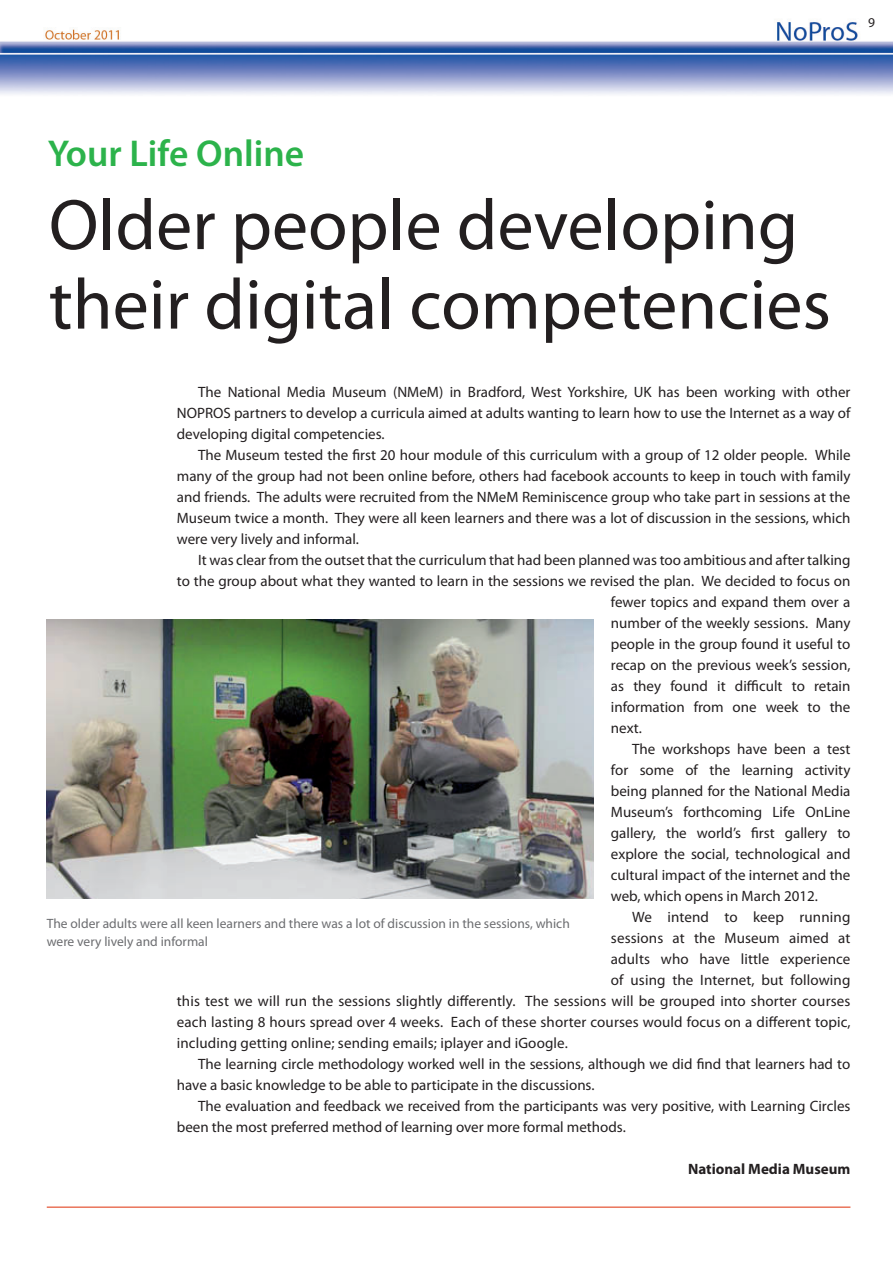
<style>
.page{position:relative;width:893px;height:1263px;background:#fff}
.page>*{position:absolute;margin:0;border:0;box-sizing:border-box;transform-origin:0 0}
.t1{font:72px/79.5px "Myriad Pro";color:#231f20}
.t2{font:600 37.5px "Myriad Pro";color:#2cb34b}
.t3{font:15px/21px "Myriad Pro";color:#231f20;text-align:justify}
.t4{font:700 15px "Myriad Pro";color:#231f20}
.t5{font:13.5px/18px "Myriad Pro";color:#6c6d70}
.t6{font:13.5px "Myriad Pro";color:#231f20}
</style>
<div class="page">
<img style="left:0;top:22px;width:893px;height:72px">
<hr style="left:47px;top:1206px;width:803px;height:2px;background:#e34624">
<img style="left:47px;top:619px;width:547px;height:279px">
<p class="t6" style="left:868px;top:14px;width:8px">9</p>
<h2 class="t2" style="left:48px;top:129px;width:258px">Your Life Online</h2>
<h1 class="t1" style="left:49px;top:184px;width:783px">Older people developing their digital competencies</h1>
<p class="t3" style="left:177px;top:381px;width:675px;text-indent:21px">The National Media Museum (NMeM) in Bradford, West Yorkshire, UK has been working with other NOPROS partners to develop a curricula aimed at adults wanting to learn how to use the Internet as a way of developing digital competencies.</p>
<p class="t3" style="left:177px;top:444px;width:675px;text-indent:21px">The Museum tested the first 20 hour module of this curriculum with a group of 12 older people. While many of the group had not been online before, others had facebook accounts to keep in touch with family and friends. The adults were recruited from the NMeM Reminiscence group who take part in sessions at the Museum twice a month. They were all keen learners and there was a lot of discussion in the sessions, which were very lively and informal.</p>
<p class="t3" style="left:198px;top:549px;width:654px">It was clear from the outset that the curriculum that had been planned was too ambitious and after talking</p>
<p class="t3" style="left:177px;top:570px;width:675px">to the group about what they wanted to learn in the sessions we revised the plan. We decided to focus on</p>
<p class="t3" style="left:611px;top:591px;width:241px">fewer topics and expand them over a</p>
<p class="t3" style="left:611px;top:612px;width:241px">number of the weekly sessions. Many</p>
<p class="t3" style="left:611px;top:633px;width:241px">people in the group found it useful to</p>
<p class="t3" style="left:611px;top:654px;width:241px">recap on the previous week’s session,</p>
<p class="t3" style="left:611px;top:675px;width:241px">as they found it difficult to retain</p>
<p class="t3" style="left:611px;top:696px;width:241px">information from one week to the</p>
<p class="t3" style="left:611px;top:717px;width:32px">next.</p>
<p class="t3" style="left:632px;top:738px;width:220px">The workshops have been a test</p>
<p class="t3" style="left:611px;top:759px;width:241px">for some of the learning activity</p>
<p class="t3" style="left:611px;top:780px;width:241px">being planned for the National Media</p>
<p class="t3" style="left:611px;top:801px;width:241px">Museum’s forthcoming Life OnLine</p>
<p class="t3" style="left:611px;top:822px;width:241px">gallery, the world’s first gallery to</p>
<p class="t3" style="left:611px;top:843px;width:241px">explore the social, technological and</p>
<p class="t3" style="left:611px;top:864px;width:241px">cultural impact of the internet and the</p>
<p class="t3" style="left:611px;top:885px;width:208px">web, which opens in March 2012.</p>
<p class="t3" style="left:632px;top:906px;width:220px">We intend to keep running</p>
<p class="t3" style="left:611px;top:927px;width:241px">sessions at the Museum aimed at</p>
<p class="t3" style="left:611px;top:948px;width:241px">adults who have little experience</p>
<p class="t3" style="left:611px;top:969px;width:241px">of using the Internet, but following</p>
<p class="t3" style="left:177px;top:990px;width:675px">this test we will run the sessions slightly differently. The sessions will be grouped into shorter courses</p>
<p class="t3" style="left:177px;top:1011px;width:675px">each lasting 8 hours spread over 4 weeks. Each of these shorter courses would focus on a different topic,</p>
<p class="t3" style="left:177px;top:1032px;width:393px">including getting online; sending emails; iplayer and iGoogle.</p>
<p class="t3" style="left:198px;top:1053px;width:654px">The learning circle methodology worked well in the sessions, although we did find that learners had to</p>
<p class="t3" style="left:177px;top:1074px;width:419px">have a basic knowledge to be able to participate in the discussions.</p>
<p class="t3" style="left:198px;top:1095px;width:654px">The evaluation and feedback we received from the participants was very positive, with Learning Circles</p>
<p class="t3" style="left:177px;top:1116px;width:450px">been the most preferred method of learning over more formal methods.</p>
<p class="t4" style="left:688px;top:1159px;width:164px">National Media Museum</p>
<p class="t5" style="left:47px;top:914px;width:525px">The older adults were all keen learners and there was a lot of discussion in the sessions, which were very lively and informal</p>
</div>
